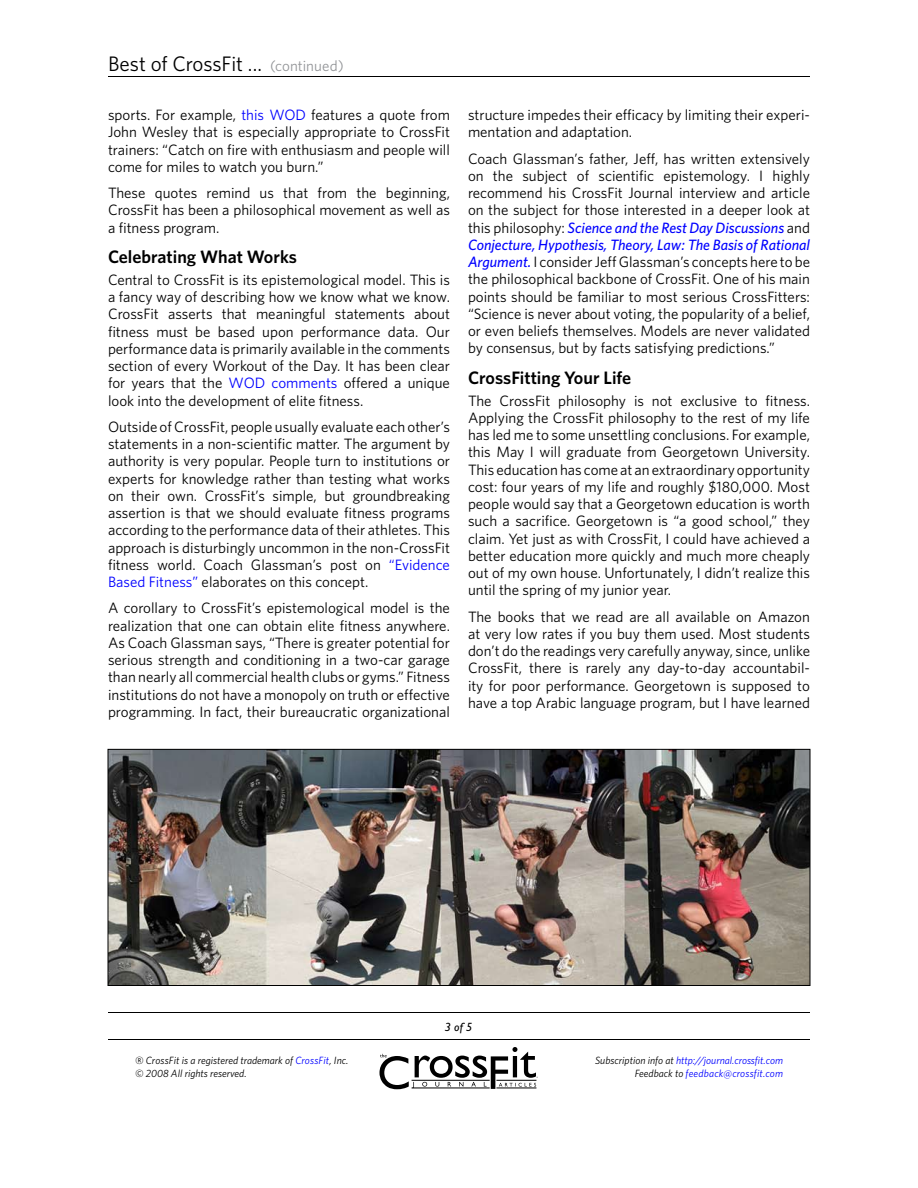
<style>
.page{position:relative;width:918px;height:1188px;background:#fff}
.page>*{position:absolute;margin:0;border:0;box-sizing:border-box;transform-origin:0 0}
.t1{font:21px "Whitney HTF";letter-spacing:-.005em;color:#000}
.t2{font:600 18px "Whitney HTF";color:#000}
.t3{font:15px/17.2px "Whitney HTF";color:#000;text-align:justify}
.t4{font:italic 12px "Gill Sans";color:#000}
.t5{font:italic 10.5px/12.6px "Whitney HTF";color:#00f;text-align:right}
.t6{font:italic 10.5px/12.6px "Whitney HTF";color:#000}
.s1{font-size:15px;color:#939598}
.s2{color:#00f}
.s3{font-weight:500;font-style:italic;color:#00f}
.s4{color:#000}
</style>
<div class="page">
<svg style="left:379px;top:1047px;width:159px;height:42px"></svg>
<hr style="left:108px;top:1012px;width:702px;height:1px;background:#000">
<hr style="left:108px;top:1039px;width:702px;height:1px;background:#000">
<hr style="left:108px;top:76px;width:702px;height:1px;background:#000">
<img style="left:110px;top:751px;width:698px;height:233px">
<div style="left:108px;top:749px;width:702px;height:237px;border:1px solid #000"></div>
<h1 class="t1" style="left:108px;top:51px;width:237px">Best of CrossFit ... <span class="s1">(continued)</span></h1>
<p class="t3" style="left:108px;top:106px;width:344px">sports. For example, <span class="s2">this WOD</span> features a quote from John Wesley that is especially appropriate to CrossFit trainers: “Catch on fire with enthusiasm and people will come for miles to watch you burn.”</p>
<p class="t3" style="left:108px;top:184px;width:344px">These quotes remind us that from the beginning, CrossFit has been a philosophical movement as well as a fitness program.</p>
<p class="t2" style="left:108px;top:246px;width:190px">Celebrating What Works</p>
<p class="t3" style="left:108px;top:271px;width:344px">Central to CrossFit is its epistemological model. This is a fancy way of describing how we know what we know.<br>CrossFit asserts that meaningful statements about fitness must be based upon performance data. Our performance data is primarily available in the comments section of every Workout of the Day. It has been clear for years that the <span class="s2">WOD comments</span> offered a unique look into the development of elite fitness.</p>
<p class="t3" style="left:108px;top:418px;width:344px">Outside of CrossFit, people usually evaluate each other’s statements in a non-scientific matter. The argument by authority is very popular. People turn to institutions or experts for knowledge rather than testing what works on their own. CrossFit’s simple, but groundbreaking assertion is that we should evaluate fitness programs according to the performance data of their athletes. This approach is disturbingly uncommon in the non-CrossFit fitness world. Coach Glassman’s post on <span class="s2">“Evidence Based Fitness”</span> elaborates on this concept.</p>
<p class="t3" style="left:108px;top:599px;width:344px">A corollary to CrossFit’s epistemological model is the realization that one can obtain elite fitness anywhere.<br>As Coach Glassman says, “There is greater potential for serious strength and conditioning in a two-car garage than nearly all commercial health clubs or gyms.” Fitness institutions do not have a monopoly on truth or effective programming. In fact, their bureaucratic organizational</p>
<p class="t3" style="left:468px;top:106px;width:343px">structure impedes their efficacy by limiting their experi&shy;mentation and adaptation.</p>
<p class="t3" style="left:468px;top:149px;width:344px">Coach Glassman’s father, Jeff, has written extensively on the subject of scientific epistemology. I highly recommend his CrossFit Journal interview and article on the subject for those interested in a deeper look at this philosophy: <span class="s3">Science and the Rest Day Discussions</span> and <span class="s3">Conjecture, Hypothesis, Theory, Law: The Basis of Rational Argument.</span> I consider Jeff Glassman’s concepts here to be the philosophical backbone of CrossFit. One of his main points should be familiar to most serious CrossFitters: “Science is never about voting, the popularity of a belief, or even beliefs themselves. Models are never validated by consensus, but by facts satisfying predictions.”</p>
<p class="t2" style="left:468px;top:367px;width:165px">CrossFitting Your Life</p>
<p class="t3" style="left:468px;top:391px;width:344px">The CrossFit philosophy is not exclusive to fitness.<br>Applying the CrossFit philosophy to the rest of my life has led me to some unsettling conclusions. For example, this May I will graduate from Georgetown University.<br>This education has come at an extraordinary opportunity cost: four years of my life and roughly $180,000. Most people would say that a Georgetown education is worth such a sacrifice. Georgetown is “a good school,” they claim. Yet just as with CrossFit, I could have achieved a better education more quickly and much more cheaply out of my own house. Unfortunately, I didn’t realize this until the spring of my junior year.</p>
<p class="t3" style="left:468px;top:607px;width:344px">The books that we read are all available on Amazon at very low rates if you buy them used. Most students don’t do the readings very carefully anyway, since, unlike CrossFit, there is rarely any day-to-day accountabil&shy;ity for poor performance. Georgetown is supposed to have a top Arabic language program, but I have learned</p>
<p class="t4" style="left:445px;top:1020px;width:29px">3 of 5</p>
<p class="t6" style="left:135px;top:1054px;width:215px">‰ CrossFit is a registered trademark of <span class="s2">CrossFit</span>, Inc. © 2008 All rights reserved.</p>
<p class="t5" style="left:595px;top:1054px;width:189px"><span class="s4">Subscription info at</span> http://journal.crossfit.com<br><span class="s4">Feedback to</span> feedback@crossfit.com</p>
</div>
